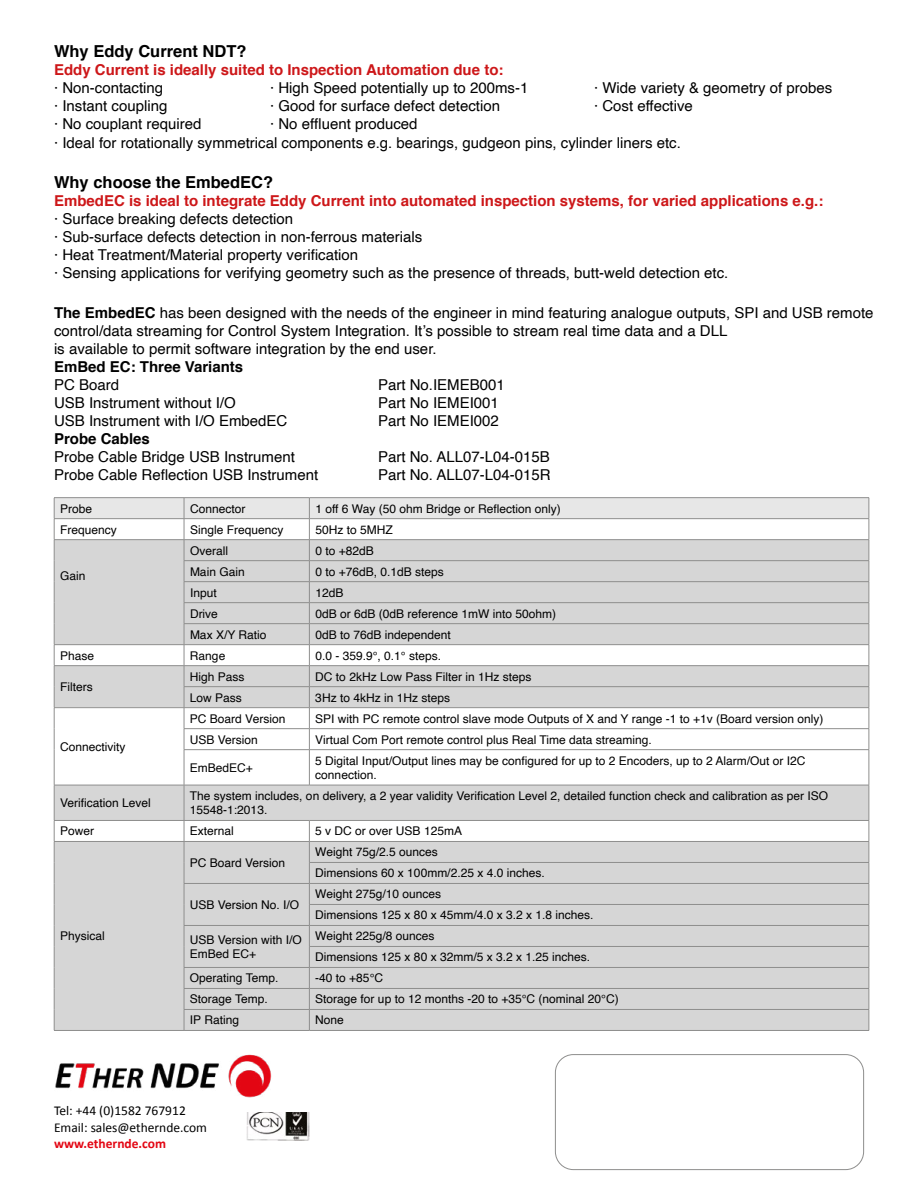
<style>
.page{position:relative;width:918px;height:1188px;background:#fff}
.page>*{position:absolute;margin:0;border:0;box-sizing:border-box;transform-origin:0 0}
.t1{font:700 16.5px "Helvetica";color:#000}
.t2{font:15px/18px "Helvetica";color:#000}
.t3{font:700 15px "Helvetica";color:#cd1719}
.t4{font:700 15px "Helvetica";color:#000}
.t5{font:13.5px/16.2px "Calibri";color:#000}
.t6{font:700 13.5px "Calibri";color:#e30613}
.t7{font:12px/14.4px "Helvetica";color:#000}
.s1{font-weight:700}
</style>
<div class="page">
<img style="left:247px;top:1112px;width:62px;height:29px">
<svg style="left:55px;top:786px;width:814px;height:244px;background:#d9d9d9"></svg>
<svg style="left:185px;top:750px;width:684px;height:35px"></svg>
<svg style="left:54px;top:498px;width:816px;height:252px"></svg>
<hr style="left:54px;top:750px;width:1px;height:35px;background:#8e8e8d">
<hr style="left:184px;top:749px;width:125px;height:1px;background:#8e8e8d">
<hr style="left:184px;top:750px;width:1px;height:35px;background:#8e8e8d">
<hr style="left:309px;top:749px;width:560px;height:1px;background:#8e8e8d">
<hr style="left:309px;top:750px;width:1px;height:35px;background:#8e8e8d">
<hr style="left:869px;top:750px;width:1px;height:35px;background:#8e8e8d">
<hr style="left:54px;top:785px;width:130px;height:1px;background:#8e8e8d">
<hr style="left:54px;top:785px;width:1px;height:35px;background:#8e8e8d">
<hr style="left:184px;top:785px;width:125px;height:1px;background:#8e8e8d">
<hr style="left:184px;top:785px;width:1px;height:35px;background:#8e8e8d">
<hr style="left:309px;top:785px;width:560px;height:1px;background:#8e8e8d">
<hr style="left:869px;top:785px;width:1px;height:35px;background:#8e8e8d">
<hr style="left:54px;top:820px;width:130px;height:1px;background:#8e8e8d">
<hr style="left:184px;top:820px;width:125px;height:1px;background:#8e8e8d">
<hr style="left:309px;top:820px;width:560px;height:1px;background:#8e8e8d">
<hr style="left:54px;top:841px;width:130px;height:1px;background:#8e8e8d">
<hr style="left:184px;top:841px;width:125px;height:1px;background:#8e8e8d">
<hr style="left:309px;top:841px;width:560px;height:1px;background:#8e8e8d">
<hr style="left:309px;top:862px;width:560px;height:1px;background:#8e8e8d">
<hr style="left:184px;top:883px;width:125px;height:1px;background:#8e8e8d">
<hr style="left:309px;top:883px;width:560px;height:1px;background:#8e8e8d">
<hr style="left:309px;top:904px;width:560px;height:1px;background:#8e8e8d">
<hr style="left:184px;top:925px;width:125px;height:1px;background:#8e8e8d">
<hr style="left:309px;top:925px;width:560px;height:1px;background:#8e8e8d">
<hr style="left:309px;top:946px;width:560px;height:1px;background:#8e8e8d">
<hr style="left:184px;top:967px;width:125px;height:1px;background:#8e8e8d">
<hr style="left:309px;top:967px;width:560px;height:1px;background:#8e8e8d">
<hr style="left:184px;top:988px;width:125px;height:1px;background:#8e8e8d">
<hr style="left:309px;top:988px;width:560px;height:1px;background:#8e8e8d">
<svg style="left:54px;top:821px;width:1px;height:209px"></svg>
<hr style="left:184px;top:1009px;width:125px;height:1px;background:#8e8e8d">
<svg style="left:184px;top:821px;width:1px;height:209px"></svg>
<hr style="left:309px;top:1009px;width:560px;height:1px;background:#8e8e8d">
<svg style="left:309px;top:821px;width:1px;height:209px"></svg>
<svg style="left:869px;top:821px;width:1px;height:209px"></svg>
<hr style="left:54px;top:1030px;width:130px;height:1px;background:#8e8e8d">
<hr style="left:184px;top:1030px;width:125px;height:1px;background:#8e8e8d">
<hr style="left:309px;top:1030px;width:560px;height:1px;background:#8e8e8d">
<hr style="left:54px;top:497px;width:130px;height:1px;background:#8e8e8d">
<hr style="left:184px;top:497px;width:125px;height:1px;background:#8e8e8d">
<hr style="left:309px;top:497px;width:560px;height:1px;background:#8e8e8d">
<img style="left:55px;top:1054px;width:217px;height:44px">
<div style="left:555px;top:1054px;width:309px;height:116px;border:1px solid #8e8e8d;border-radius:18px"></div>
<h1 class="t1" style="left:54px;top:37px;width:194px">Why Eddy Current NDT?</h1>
<p class="t3" style="left:54px;top:57px;width:451px">Eddy Current is ideally suited to Inspection Automation due to:</p>
<p class="t2" style="left:54px;top:79px;width:111px">· Non-contacting</p>
<p class="t2" style="left:270px;top:79px;width:260px">· High Speed potentially up to 200ms-1</p>
<p class="t2" style="left:594px;top:79px;width:240px">· Wide variety &amp; geometry of probes</p>
<p class="t2" style="left:54px;top:97px;width:115px">· Instant coupling</p>
<p class="t2" style="left:270px;top:97px;width:232px">· Good for surface defect detection</p>
<p class="t2" style="left:594px;top:97px;width:100px">· Cost effective</p>
<p class="t2" style="left:54px;top:115px;width:149px">· No couplant required</p>
<p class="t2" style="left:54px;top:114px;width:628px;line-height:19.8px;text-indent:216px">· No effluent produced<br>· Ideal for rotationally symmetrical components e.g. bearings, gudgeon pins, cylinder liners etc.</p>
<h1 class="t1" style="left:54px;top:169px;width:221px">Why choose the EmbedEC?</h1>
<p class="t3" style="left:54px;top:189px;width:771px">EmbedEC is ideal to integrate Eddy Current into automated inspection systems, for varied applications e.g.:</p>
<p class="t2" style="left:54px;top:210px;width:676px">· Surface breaking defects detection<br>· Sub-surface defects detection in non-ferrous materials<br>· Heat Treatment/Material property verification<br>· Sensing applications for verifying geometry such as the presence of threads, butt-weld detection etc.</p>
<p class="t2" style="left:54px;top:304px;width:821px"><span class="s1">The EmbedEC</span> has been designed with the needs of the engineer in mind featuring analogue outputs, SPI and USB remote control/data streaming for Control System Integration. It’s possible to stream real time data and a DLL<br>is available to permit software integration by the end user.</p>
<p class="t4" style="left:54px;top:354px;width:191px">EmBed EC: Three Variants</p>
<p class="t2" style="left:54px;top:376px;width:67px">PC Board</p>
<p class="t2" style="left:378px;top:376px;width:128px">Part No.IEMEB001</p>
<p class="t2" style="left:54px;top:394px;width:183px">USB Instrument without I/O</p>
<p class="t2" style="left:378px;top:394px;width:122px">Part No IEMEI001</p>
<p class="t2" style="left:54px;top:412px;width:235px">USB Instrument with I/O EmbedEC</p>
<p class="t2" style="left:378px;top:412px;width:122px">Part No IEMEI002</p>
<p class="t4" style="left:54px;top:426px;width:97px">Probe Cables</p>
<p class="t2" style="left:54px;top:448px;width:242px">Probe Cable Bridge USB Instrument</p>
<p class="t2" style="left:378px;top:448px;width:173px">Part No. ALL07-L04-015B</p>
<p class="t2" style="left:54px;top:466px;width:266px">Probe Cable Reflection USB Instrument</p>
<p class="t2" style="left:378px;top:466px;width:174px">Part No. ALL07-L04-015R</p>
<p class="t7" style="left:60px;top:502px;width:34px">Probe</p>
<p class="t7" style="left:190px;top:502px;width:57px">Connector</p>
<p class="t7" style="left:315px;top:502px;width:247px">1 off 6 Way (50 ohm Bridge or Reflection only)</p>
<p class="t7" style="left:60px;top:523px;width:58px">Frequency</p>
<p class="t7" style="left:190px;top:523px;width:95px">Single Frequency</p>
<p class="t7" style="left:315px;top:523px;width:79px">50Hz to 5MHZ</p>
<p class="t7" style="left:60px;top:569px;width:27px">Gain</p>
<p class="t7" style="left:190px;top:544px;width:40px">Overall</p>
<p class="t7" style="left:315px;top:544px;width:60px">0 to +82dB</p>
<p class="t7" style="left:190px;top:565px;width:56px">Main Gain</p>
<p class="t7" style="left:315px;top:565px;width:130px">0 to +76dB, 0.1dB steps</p>
<p class="t7" style="left:190px;top:586px;width:28px">Input</p>
<p class="t7" style="left:315px;top:586px;width:30px">12dB</p>
<p class="t7" style="left:190px;top:607px;width:29px">Drive</p>
<p class="t7" style="left:315px;top:607px;width:242px">0dB or 6dB (0dB reference 1mW into 50ohm)</p>
<p class="t7" style="left:190px;top:628px;width:78px">Max X/Y Ratio</p>
<p class="t7" style="left:315px;top:628px;width:137px">0dB to 76dB independent</p>
<p class="t7" style="left:60px;top:649px;width:36px">Phase</p>
<p class="t7" style="left:190px;top:649px;width:37px">Range</p>
<p class="t7" style="left:315px;top:649px;width:127px">0.0 - 359.9°, 0.1° steps.</p>
<p class="t7" style="left:60px;top:680px;width:34px">Filters</p>
<p class="t7" style="left:190px;top:670px;width:56px">High Pass</p>
<p class="t7" style="left:315px;top:670px;width:218px">DC to 2kHz Low Pass Filter in 1Hz steps</p>
<p class="t7" style="left:190px;top:691px;width:54px">Low Pass</p>
<p class="t7" style="left:315px;top:691px;width:136px">3Hz to 4kHz in 1Hz steps</p>
<p class="t7" style="left:60px;top:740px;width:67px">Connectivity</p>
<p class="t7" style="left:190px;top:712px;width:97px">PC Board Version</p>
<p class="t7" style="left:315px;top:712px;width:510px">SPI with PC remote control slave mode Outputs of X and Y range -1 to +1v (Board version only)</p>
<p class="t7" style="left:190px;top:733px;width:70px">USB Version</p>
<p class="t7" style="left:315px;top:733px;width:338px">Virtual Com Port remote control plus Real Time data streaming.</p>
<p class="t7" style="left:190px;top:761px;width:65px">EmBedEC+</p>
<p class="t7" style="left:315px;top:754px;width:492px">5 Digital Input/Output lines may be configured for up to 2 Encoders, up to 2 Alarm/Out or I2C connection.</p>
<p class="t7" style="left:60px;top:796px;width:92px">Verification Level</p>
<p class="t7" style="left:190px;top:789px;width:640px">The system includes, on delivery, a 2 year validity Verification Level 2, detailed function check and calibration as per ISO<br>15548-1:2013.</p>
<p class="t7" style="left:60px;top:824px;width:36px">Power</p>
<p class="t7" style="left:190px;top:824px;width:46px">External</p>
<p class="t7" style="left:315px;top:824px;width:148px">5 v DC or over USB 125mA</p>
<p class="t7" style="left:60px;top:929px;width:46px">Physical</p>
<p class="t7" style="left:190px;top:856px;width:97px">PC Board Version</p>
<p class="t7" style="left:315px;top:842px;width:231px;line-height:21px">Weight 75g/2.5 ounces<br>Dimensions 60 x 100mm/2.25 x 4.0 inches.</p>
<p class="t7" style="left:190px;top:898px;width:111px">USB Version No. I/O</p>
<p class="t7" style="left:315px;top:884px;width:280px;line-height:21px">Weight 275g/10 ounces<br>Dimensions 125 x 80 x 45mm/4.0 x 3.2 x 1.8 inches.</p>
<p class="t7" style="left:190px;top:933px;width:114px">USB Version with I/O<br>EmBed EC+</p>
<p class="t7" style="left:315px;top:926px;width:276px;line-height:21px">Weight 225g/8 ounces<br>Dimensions 125 x 80 x 32mm/5 x 3.2 x 1.25 inches.</p>
<p class="t7" style="left:190px;top:971px;width:90px">Operating Temp.</p>
<p class="t7" style="left:315px;top:971px;width:69px">-40 to +85°C</p>
<p class="t7" style="left:190px;top:992px;width:79px">Storage Temp.</p>
<p class="t7" style="left:315px;top:992px;width:305px">Storage for up to 12 months -20 to +35°C (nominal 20°C)</p>
<p class="t7" style="left:190px;top:1013px;width:51px">IP Rating</p>
<p class="t7" style="left:315px;top:1013px;width:30px">None</p>
<p class="t5" style="left:54px;top:1103px;width:155px">Tel: +44 (0)1582 767912<br>Email: sales@ethernde.com</p>
<p class="t6" style="left:54px;top:1135px;width:114px">www.ethernde.com</p>
</div>
